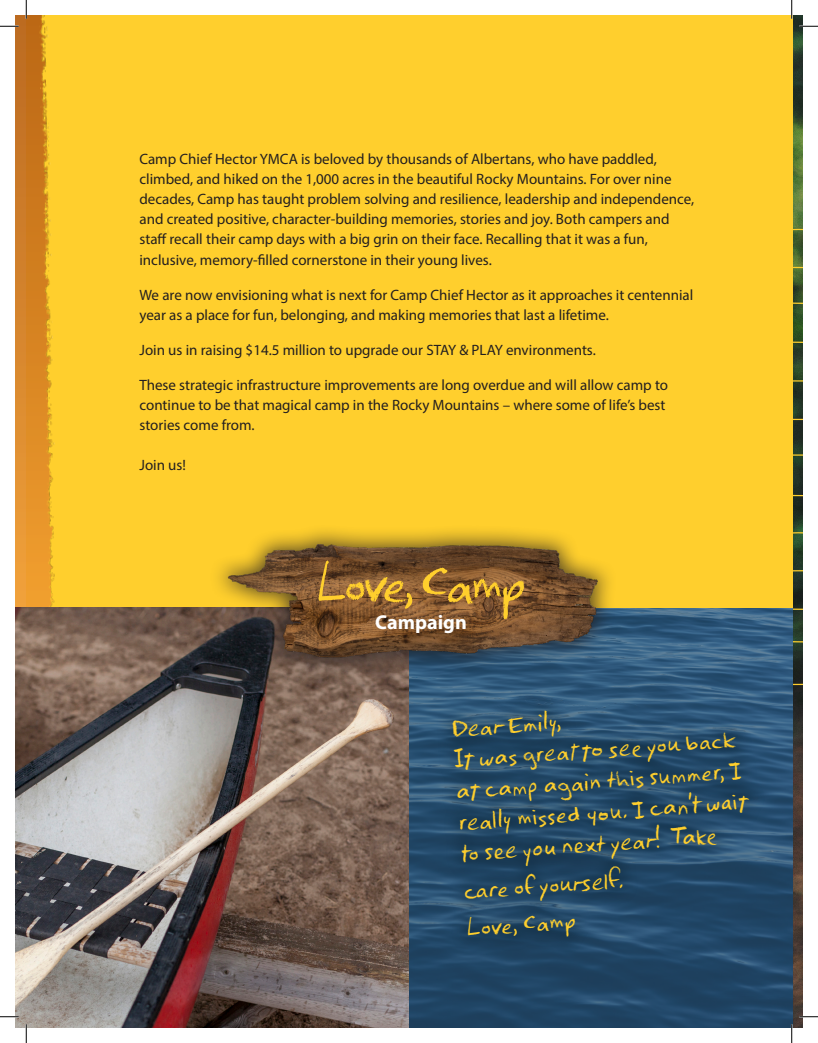
<style>
.page{position:relative;width:818px;height:1043px;background:#fff}
.page>*{position:absolute;margin:0;border:0;box-sizing:border-box;transform-origin:0 0}
.t1{font:71.88px "YMCA Script";letter-spacing:-.05em;color:#ffcf2d}
.t2{font:32.5px/31.2px "YMCA Script";color:#ffcf2d}
.t3{font:700 20.12px "Myriad Pro";color:#fff}
.t4{font:15px/20px "Myriad Pro";color:#231f20}
</style>
<div class="page">
<img style="left:792px;top:15px;width:10px;height:1013px">
<svg style="left:792px;top:262px;width:10px;height:8px"></svg>
<svg style="left:792px;top:565px;width:10px;height:9px"></svg>
<svg style="left:792px;top:414px;width:10px;height:8px"></svg>
<svg style="left:792px;top:337px;width:10px;height:7px"></svg>
<svg style="left:792px;top:604px;width:10px;height:7px"></svg>
<svg style="left:792px;top:490px;width:10px;height:8px"></svg>
<svg style="left:792px;top:377px;width:10px;height:6px"></svg>
<svg style="left:792px;top:680px;width:10px;height:6px"></svg>
<svg style="left:792px;top:451px;width:10px;height:6px"></svg>
<svg style="left:792px;top:640px;width:10px;height:7px"></svg>
<svg style="left:792px;top:528px;width:10px;height:7px"></svg>
<svg style="left:792px;top:302px;width:10px;height:7px"></svg>
<svg style="left:792px;top:225px;width:10px;height:7px"></svg>
<img style="left:15px;top:608px;width:394px;height:420px">
<svg style="left:409px;top:608px;width:383px;height:420px;background:#284f70"></svg>
<div style="left:26px;top:15px;width:766px;height:593px;background:#ffcf2d"></div>
<img style="left:15px;top:15px;width:63px;height:679px">
<div style="left:209px;top:523px;width:408px;height:155px;background:#231f20;opacity:.75"></div>
<img style="left:224px;top:525px;width:376px;height:166px">
<div style="left:435px;top:693px;width:331px;height:261px;background:#011622;opacity:.27"></div>
<svg style="left:0;top:25px;width:19px;height:2px"></svg>
<svg style="left:799px;top:25px;width:19px;height:2px"></svg>
<svg style="left:0;top:1015px;width:19px;height:2px"></svg>
<svg style="left:799px;top:1015px;width:19px;height:2px"></svg>
<svg style="left:25px;top:0;width:2px;height:19px"></svg>
<svg style="left:25px;top:1024px;width:2px;height:18px"></svg>
<svg style="left:791px;top:0;width:1px;height:19px"></svg>
<svg style="left:790px;top:1024px;width:2px;height:18px"></svg>
<p class="t4" style="left:139px;top:149px;width:556px">Camp Chief Hector YMCA is beloved by thousands of Albertans, who have paddled, climbed, and hiked on the 1,000 acres in the beautiful Rocky Mountains. For over nine decades, Camp has taught problem solving and resilience, leadership and independence, and created positive, character-building memories, stories and joy. Both campers and staff recall their camp days with a big grin on their face. Recalling that it was a fun, inclusive, memory-filled cornerstone in their young lives.  </p>
<p class="t4" style="left:139px;top:284px;width:555px">We are now envisioning what is next for Camp Chief Hector as it approaches it centennial year as a place for fun, belonging, and making memories that last a lifetime.</p>
<p class="t4" style="left:139px;top:339px;width:458px">Join us in raising $14.5 million to upgrade our STAY &amp; PLAY environments.</p>
<p class="t4" style="left:139px;top:374px;width:530px">These strategic infrastructure improvements are long overdue and will allow camp to continue to be that magical camp in the Rocky Mountains – where some of life’s best stories come from.</p>
<p class="t4" style="left:139px;top:454px;width:48px">Join us!</p>
<h1 class="t1" style="left:315px;top:542px;width:213px">Love, Camp</h1>
<h3 class="t3" style="left:375px;top:608px;width:93px">Campaign</h3>
<h2 class="t2" style="left:450px;top:713px;width:292px;rotate:-4deg">Dear Emily,<br>It was great to see you back at camp again this summer, I really missed you. I can’t wait to see you next year! Take</h2>
<h2 class="t2" style="left:462px;top:872px;width:162px;line-height:37.6px;rotate:-4deg">care of yourself.<br>Love, Camp</h2>
</div>
